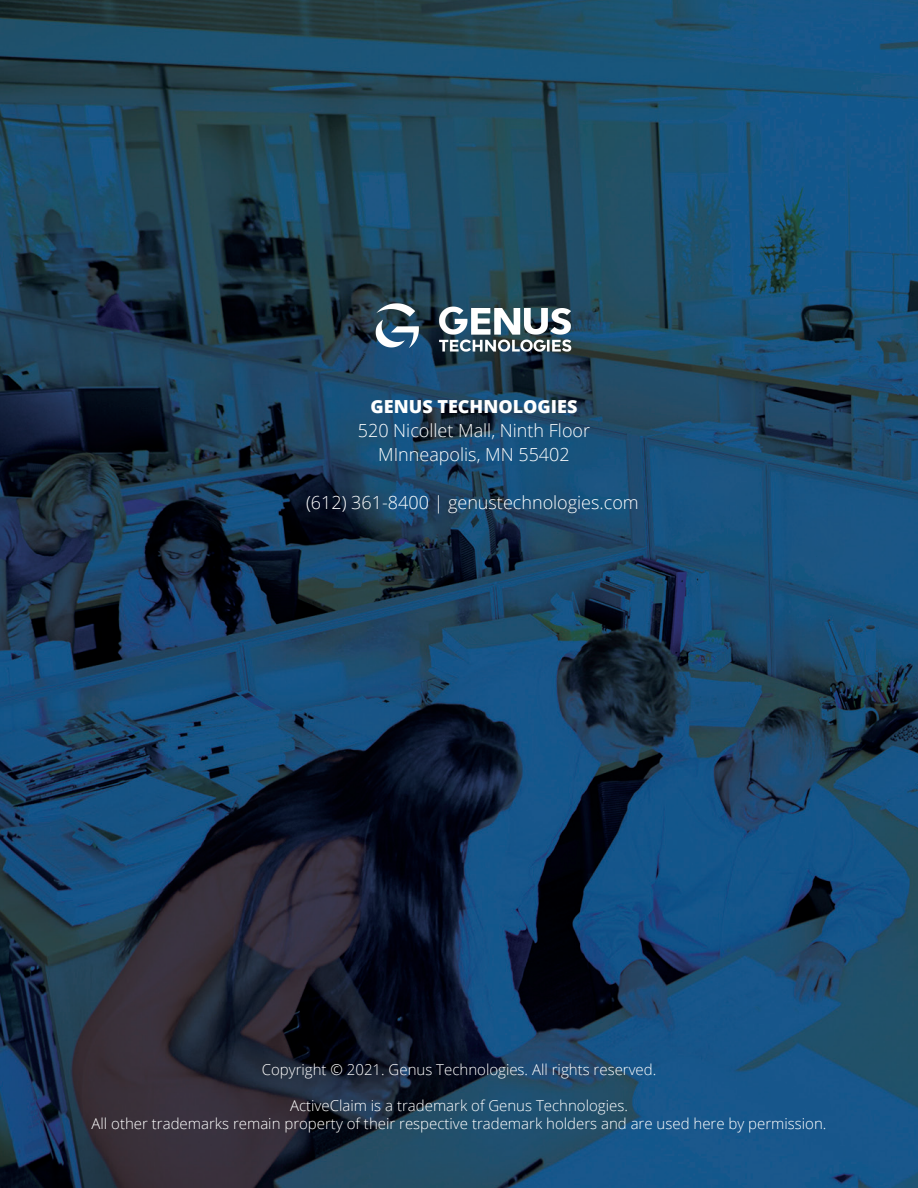
<style>
.page{position:relative;width:918px;height:1188px;background:#fff}
.page>*{position:absolute;margin:0;border:0;box-sizing:border-box;transform-origin:0 0}
.t1{font:300 18px/24px "Open Sans";color:#fff;text-align:center}
.t2{font:800 18px "Open Sans";color:#fff}
.t3{font:300 15px/18px "Open Sans";color:#fff;text-align:center}
</style>
<div class="page">
<img style="left:0;top:0;width:918px;height:1188px">
<img style="left:360px;top:298px;width:224px;height:63px">
<p class="t2" style="left:370px;top:393px;width:208px">GENUS TECHNOLOGIES</p>
<p class="t1" style="left:358px;top:418px;width:234px">520 Nicollet Mall, Ninth Floor<br>MInneapolis, MN 55402</p>
<p class="t1" style="left:306px;top:490px;width:334px">(612) 361-8400 | genustechnologies.com</p>
<p class="t3" style="left:262px;top:1060px;width:396px">Copyright © 2021. Genus Technologies. All rights reserved.</p>
<p class="t3" style="left:92px;top:1096px;width:736px">ActiveClaim is a trademark of Genus Technologies.<br>All other trademarks remain property of their respective trademark holders and are used here by permission.</p>
</div>
